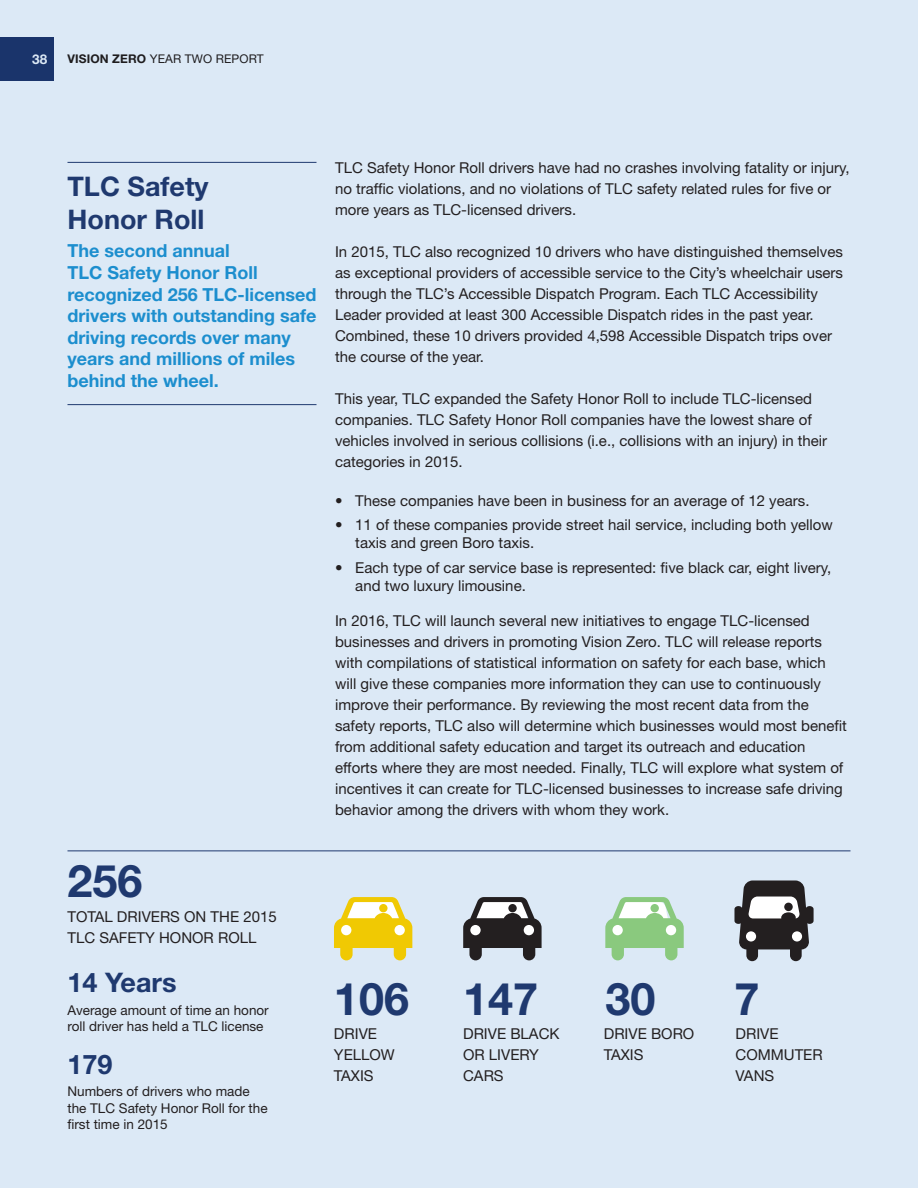
<style>
.page{position:relative;width:918px;height:1188px;background:#dce9f6}
.page>*{position:absolute;margin:0;border:0;box-sizing:border-box;transform-origin:0 0}
.Heading_1{font:700 45px "Helvetica Neue LT Std";color:#1f396f}
.Heading_2{font:700 27px/32.4px "Helvetica Neue LT Std";color:#1f396f}
.Heading_3{font:700 18px/21.6px "Helvetica Neue LT Std";color:#1c8ece}
.Body{font:15px/21px "Helvetica Neue LT Std";color:#231f20}
.Body_9pt{font:13.5px/16.2px "Helvetica Neue LT Std";color:#231f20}
.t1{font:700 13.5px "Helvetica Neue LT Std";color:#fff}
.t2{font:12px "Helvetica Neue LT Std";letter-spacing:.01em;color:#231f20}
.s1{font-weight:700}
</style>
<div class="page">
<svg style="left:334px;top:897px;width:78px;height:63px"></svg>
<div style="left:379px;top:904px;width:9px;height:8px;background:#f0c903;border-radius:50%"></div>
<svg style="left:463px;top:897px;width:79px;height:63px"></svg>
<div style="left:508px;top:904px;width:9px;height:8px;background:#231f20;border-radius:50%"></div>
<svg style="left:605px;top:897px;width:79px;height:63px"></svg>
<div style="left:651px;top:904px;width:8px;height:8px;background:#8ac97e;border-radius:50%"></div>
<div style="left:746px;top:943px;width:12px;height:18px;background:#231f20;border-radius:6px"></div>
<div style="left:790px;top:943px;width:12px;height:18px;background:#231f20;border-radius:6px"></div>
<svg style="left:734px;top:881px;width:80px;height:68px"></svg>
<div style="left:784px;top:903px;width:9px;height:8px;background:#231f20;border-radius:50%"></div>
<div style="left:781px;top:912px;width:15px;height:11px;background:#231f20;border-radius:50%"></div>
<hr style="left:68px;top:162px;width:248px;height:1px;background:#1f396f">
<hr style="left:68px;top:404px;width:248px;height:1px;background:#1f396f">
<hr style="left:68px;top:850px;width:782px;height:1px;background:#1f396f">
<p class="t1" style="left:32px;top:50px;width:17px">38</p>
<p class="t2" style="left:68px;top:51px;width:198px"><span class="s1">VISION ZERO</span> YEAR TWO REPORT</p>
<p class="Heading_2" style="left:68px;top:170px;width:143px">TLC Safety<br>Honor Roll</p>
<p class="Heading_3" style="left:68px;top:240px;width:250px">The second annual<br>TLC Safety Honor Roll recognized 256 TLC-licensed drivers with outstanding safe driving records over many years and millions of miles behind the wheel.</p>
<p class="Body" style="left:335px;top:157px;width:516px">TLC Safety Honor Roll drivers have had no crashes involving fatality or injury, no traffic violations, and no violations of TLC safety related rules for five or more years as TLC-licensed drivers.</p>
<p class="Body" style="left:335px;top:241px;width:510px">In 2015, TLC also recognized 10 drivers who have distinguished themselves as exceptional providers of accessible service to the City’s wheelchair users through the TLC’s Accessible Dispatch Program. Each TLC Accessibility Leader provided at least 300 Accessible Dispatch rides in the past year.<br>Combined, these 10 drivers provided 4,598 Accessible Dispatch trips over the course of the year.</p>
<p class="Body" style="left:335px;top:388px;width:494px">This year, TLC expanded the Safety Honor Roll to include TLC-licensed companies. TLC Safety Honor Roll companies have the lowest share of vehicles involved in serious collisions (i.e., collisions with an injury) in their categories in 2015.</p>
<p class="Body" style="left:335px;top:490px;width:476px">• These companies have been in business for an average of 12 years.</p>
<p class="Body" style="left:355px;top:516px;width:479px;line-height:18px;text-indent:-20px">• 11 of these companies provide street hail service, including both yellow taxis and green Boro taxis.</p>
<p class="Body" style="left:355px;top:559px;width:478px;line-height:18px;text-indent:-20px">• Each type of car service base is represented: five black car, eight livery, and two luxury limousine.</p>
<p class="Body" style="left:335px;top:610px;width:513px">In 2016, TLC will launch several new initiatives to engage TLC-licensed businesses and drivers in promoting Vision Zero. TLC will release reports with compilations of statistical information on safety for each base, which will give these companies more information they can use to continuously improve their performance. By reviewing the most recent data from the safety reports, TLC also will determine which businesses would most benefit from additional safety education and target its outreach and education efforts where they are most needed. Finally, TLC will explore what system of incentives it can create for TLC-licensed businesses to increase safe driving behavior among the drivers with whom they work.</p>
<p class="Heading_1" style="left:68px;top:853px;width:77px">256</p>
<p class="Body" style="left:68px;top:906px;width:211px">TOTAL DRIVERS ON THE 2015<br>TLC SAFETY HONOR ROLL</p>
<p class="Heading_2" style="left:68px;top:965px;width:111px">14 Years</p>
<p class="Body_9pt" style="left:68px;top:1002px;width:203px">Average amount of time an honor roll driver has held a TLC license</p>
<p class="Heading_2" style="left:68px;top:1047px;width:47px">179</p>
<p class="Body_9pt" style="left:68px;top:1083px;width:202px">Numbers of drivers who made the TLC Safety Honor Roll for the first time in 2015</p>
<p class="Heading_1" style="left:334px;top:971px;width:77px">106</p>
<p class="Body" style="left:334px;top:1023px;width:62px">DRIVE<br>YELLOW<br>TAXIS</p>
<p class="Heading_1" style="left:463px;top:971px;width:77px">147</p>
<p class="Body" style="left:463px;top:1023px;width:98px">DRIVE BLACK<br>OR LIVERY<br>CARS</p>
<p class="Heading_1" style="left:605px;top:971px;width:52px">30</p>
<p class="Body" style="left:604px;top:1023px;width:92px">DRIVE BORO<br>TAXIS</p>
<p class="Heading_1" style="left:734px;top:971px;width:27px">7</p>
<p class="Body" style="left:736px;top:1023px;width:89px">DRIVE<br>COMMUTER<br>VANS</p>
</div>
